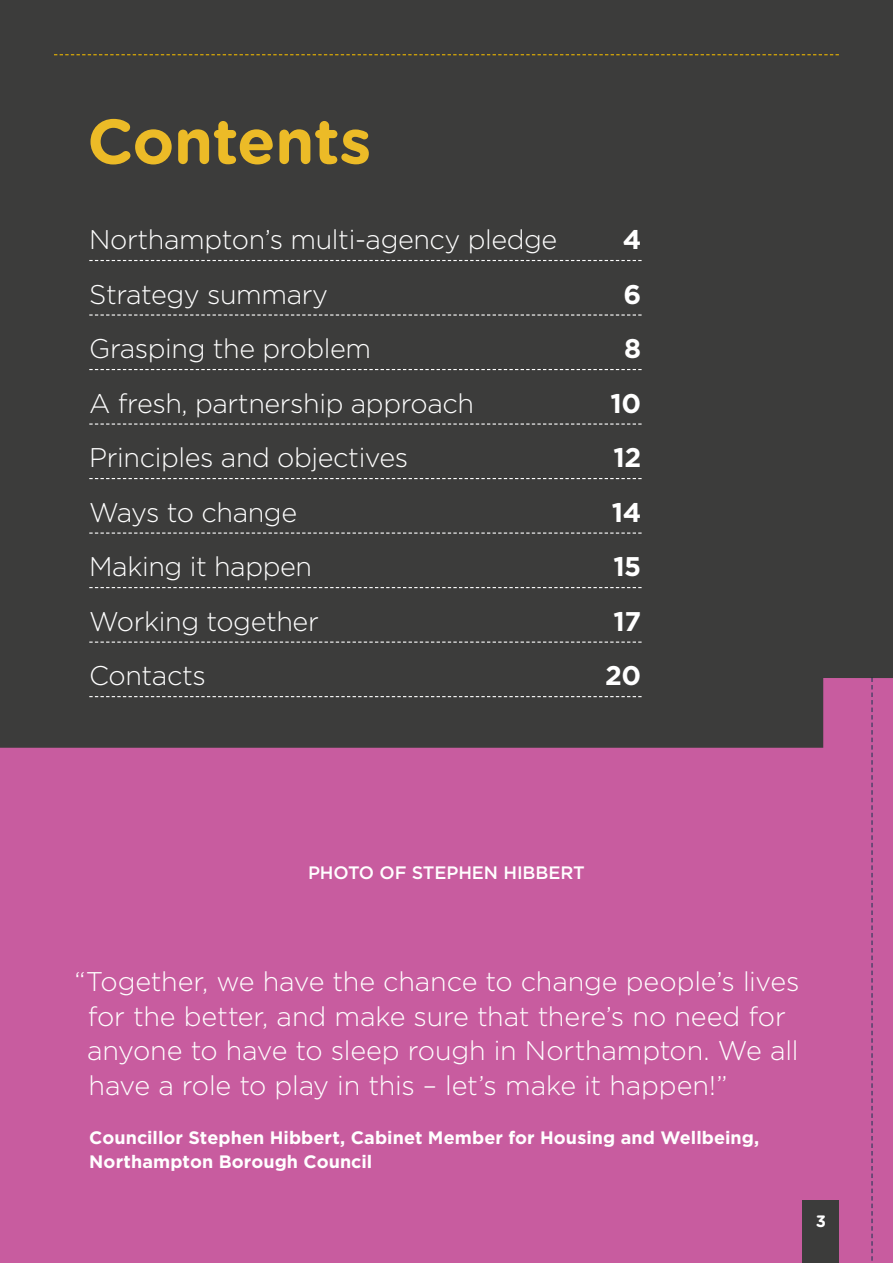
<style>
.page{position:relative;width:893px;height:1263px;background:#fff}
.page>*{position:absolute;margin:0;border:0;box-sizing:border-box;transform-origin:0 0}
.t1{font:700 63px "Gotham Rounded";letter-spacing:-.01em;color:#ecbb27}
.t2{font:300 27px/34.5px "Gotham";letter-spacing:-.015em;color:#fff}
.t3{font:700 27px "Gotham";letter-spacing:-.015em;color:#fff}
.t4{font:700 18px/24px "Gotham";letter-spacing:.005em;color:#fff}
.t5{font:500 18px "Gotham";letter-spacing:-.005em;color:#fff}
.t6{font:700 16.5px "Gotham Rounded";color:#fff}
</style>
<div class="page">
<div style="left:0;top:0;width:893px;height:678px;background:#3c3c3b"></div>
<svg style="left:0;top:678px;width:893px;height:585px;fill:#c85c9f"></svg>
<div style="left:803px;top:1200px;width:36px;height:63px;background:#3c3c3b"></div>
<svg style="left:89px;top:260px;width:553px;height:1px"></svg>
<svg style="left:89px;top:314px;width:553px;height:2px"></svg>
<svg style="left:89px;top:369px;width:553px;height:1px"></svg>
<svg style="left:89px;top:423px;width:553px;height:2px"></svg>
<svg style="left:89px;top:478px;width:553px;height:1px"></svg>
<svg style="left:89px;top:532px;width:553px;height:2px"></svg>
<svg style="left:89px;top:587px;width:553px;height:1px"></svg>
<svg style="left:89px;top:641px;width:553px;height:2px"></svg>
<svg style="left:89px;top:696px;width:553px;height:1px"></svg>
<svg style="left:871px;top:677px;width:2px;height:586px"></svg>
<svg style="left:54px;top:54px;width:785px;height:1px"></svg>
<h1 class="t1" style="left:87px;top:95px;width:286px">Contents</h1>
<p class="t2" style="left:89px;top:222px;width:470px">Northampton’s multi-agency pledge</p>
<p class="t3" style="left:623px;top:223px;width:20px">4</p>
<p class="t2" style="left:89px;top:276px;width:240px">Strategy summary</p>
<p class="t3" style="left:623px;top:278px;width:19px">6</p>
<p class="t2" style="left:89px;top:331px;width:283px">Grasping the problem</p>
<p class="t3" style="left:624px;top:332px;width:19px">8</p>
<p class="t2" style="left:89px;top:385px;width:386px">A fresh, partnership approach</p>
<p class="t3" style="left:611px;top:387px;width:32px">10</p>
<p class="t2" style="left:89px;top:440px;width:320px">Principles and objectives</p>
<p class="t3" style="left:613px;top:441px;width:29px">12</p>
<p class="t2" style="left:89px;top:494px;width:209px">Ways to change</p>
<p class="t3" style="left:612px;top:496px;width:31px">14</p>
<p class="t2" style="left:89px;top:549px;width:224px">Making it happen</p>
<p class="t3" style="left:613px;top:550px;width:29px">15</p>
<p class="t2" style="left:89px;top:603px;width:231px">Working together</p>
<p class="t3" style="left:614px;top:605px;width:29px">17</p>
<p class="t2" style="left:89px;top:658px;width:118px">Contacts</p>
<p class="t3" style="left:605px;top:659px;width:38px">20</p>
<p class="t5" style="left:308px;top:862px;width:278px">PHOTO OF STEPHEN HIBBERT</p>
<p class="t2" style="left:87px;top:964px;width:714px;text-indent:-13px">“Together, we have the chance to change people’s lives for the better, and make sure that there’s no need for anyone to have to sleep rough in Northampton. We all have a role to play in this – let’s make it happen!”</p>
<p class="t4" style="left:89px;top:1126px;width:672px">Councillor Stephen Hibbert, Cabinet Member for Housing and Wellbeing,<br>Northampton Borough Council</p>
<p class="t6" style="left:816px;top:1209px;width:26px">3 3</p>
</div>
